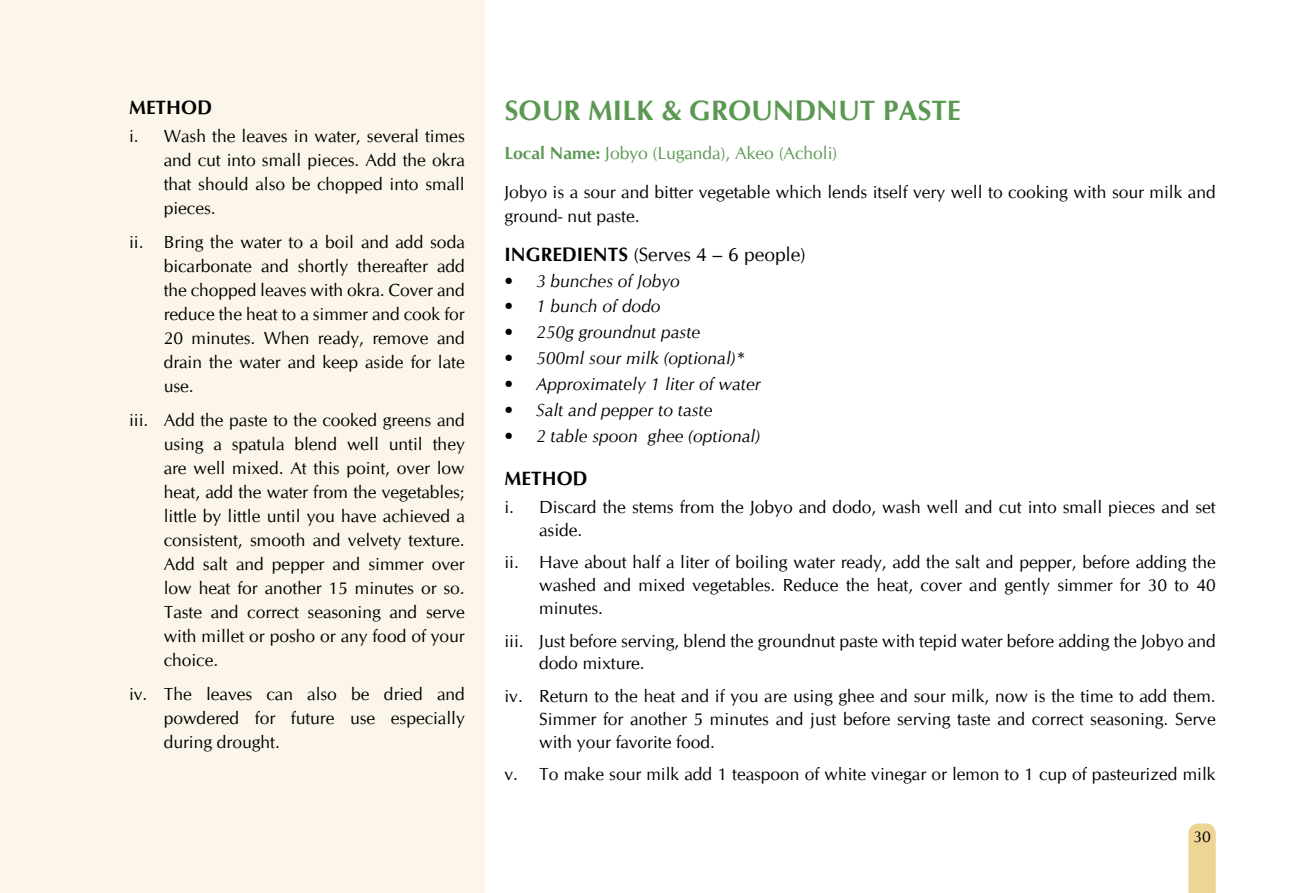
<style>
.page{position:relative;width:1315px;height:893px;background:#fff}
.page>*{position:absolute;margin:0;border:0;box-sizing:border-box;transform-origin:0 0}
.t1{font:700 28px "CG Omega";color:#5b9852}
.t2{font:19.25px "CG Omega";color:#000}
.t3{font:700 19.25px "CG Omega";color:#000}
.t4{font:17.5px/24px "CG Omega";color:#000;text-align:justify}
.t5{font:italic 17.5px "CG Omega";color:#000}
.t6{font:17.5px "CG Omega";color:#5b9852}
.t7{font:15.75px "CG Omega";color:#000}
.s1{font-weight:700}
</style>
<div class="page">
<div style="left:0;top:0;width:484px;height:893px;background:#fcf6ea"></div>
<div style="left:1188px;top:823px;width:27px;height:70px;background:#efd594"></div>
<p class="t3" style="left:129px;top:95px;width:85px">METHOD</p>
<p class="t4" style="left:164px;top:125px;width:302px;text-indent:-35px">i. Wash the leaves in water, several times and cut into small pieces. Add the okra that should also be chopped into small pieces.</p>
<p class="t4" style="left:164px;top:231px;width:302px;text-indent:-35px">ii. Bring the water to a boil and add soda bicarbonate and shortly thereafter add the chopped leaves with okra. Cover and reduce the heat to a simmer and cook for 20 minutes. When ready, remove and drain the water and keep aside for late use.</p>
<p class="t4" style="left:164px;top:408px;width:302px;text-indent:-35px">iii. Add the paste to the cooked greens and using a spatula blend well until they are well mixed. At this point, over low heat, add the water from the vegetables; little by little until you have achieved a consistent, smooth and velvety texture.<br>Add salt and pepper and simmer over low heat for another 15 minutes or so.<br>Taste and correct seasoning and serve with millet or posho or any food of your choice.</p>
<p class="t4" style="left:164px;top:682px;width:302px;text-indent:-35px">iv. The leaves can also be dried and powdered for future use especially during drought.</p>
<h1 class="t1" style="left:504px;top:93px;width:458px">SOUR MILK &amp; GROUNDNUT PASTE</h1>
<p class="t6" style="left:504px;top:142px;width:334px"><span class="s1">Local Name:</span> Jobyo (Luganda), Akeo (Acholi)</p>
<p class="t4" style="left:504px;top:180px;width:713px">Jobyo is a sour and bitter vegetable which lends itself very well to cooking with sour milk and ground- nut paste.</p>
<p class="t2" style="left:504px;top:242px;width:303px"><span class="s1">INGREDIENTS</span> (Serves 4 – 6 people)</p>
<p class="t5" style="left:504px;top:270px;width:177px">• 3 bunches of Jobyo</p>
<p class="t5" style="left:504px;top:296px;width:157px">• 1 bunch of dodo</p>
<p class="t5" style="left:504px;top:322px;width:197px">• 250g groundnut paste</p>
<p class="t5" style="left:504px;top:348px;width:242px">• 500ml sour milk (optional)*</p>
<p class="t5" style="left:504px;top:374px;width:257px">• Approximately 1 liter of water</p>
<p class="t5" style="left:504px;top:400px;width:209px">• Salt and pepper to taste</p>
<p class="t5" style="left:504px;top:426px;width:257px">• 2 table spoon ghee (optional)</p>
<p class="t3" style="left:504px;top:466px;width:85px">METHOD</p>
<p class="t4" style="left:539px;top:496px;width:678px;line-height:22.8px;text-indent:-35px">i. Discard the stems from the Jobyo and dodo, wash well and cut into small pieces and set aside.</p>
<p class="t4" style="left:539px;top:551px;width:678px;line-height:22.8px;text-indent:-35px">ii. Have about half a liter of boiling water ready, add the salt and pepper, before adding the washed and mixed vegetables. Reduce the heat, cover and gently simmer for 30 to 40 minutes.</p>
<p class="t4" style="left:539px;top:629px;width:678px;line-height:22.8px;text-indent:-35px">iii. Just before serving, blend the groundnut paste with tepid water before adding the Jobyo and dodo mixture.</p>
<p class="t4" style="left:539px;top:685px;width:678px;line-height:22.8px;text-indent:-35px">iv. Return to the heat and if you are using ghee and sour milk, now is the time to add them.<br>Simmer for another 5 minutes and just before serving taste and correct seasoning. Serve with your favorite food.</p>
<p class="t4" style="left:504px;top:762px;width:712px">v. To make sour milk add 1 teaspoon of white vinegar or lemon to 1 cup of pasteurized milk</p>
<p class="t7" style="left:1193px;top:827px;width:19px">30</p>
</div>
